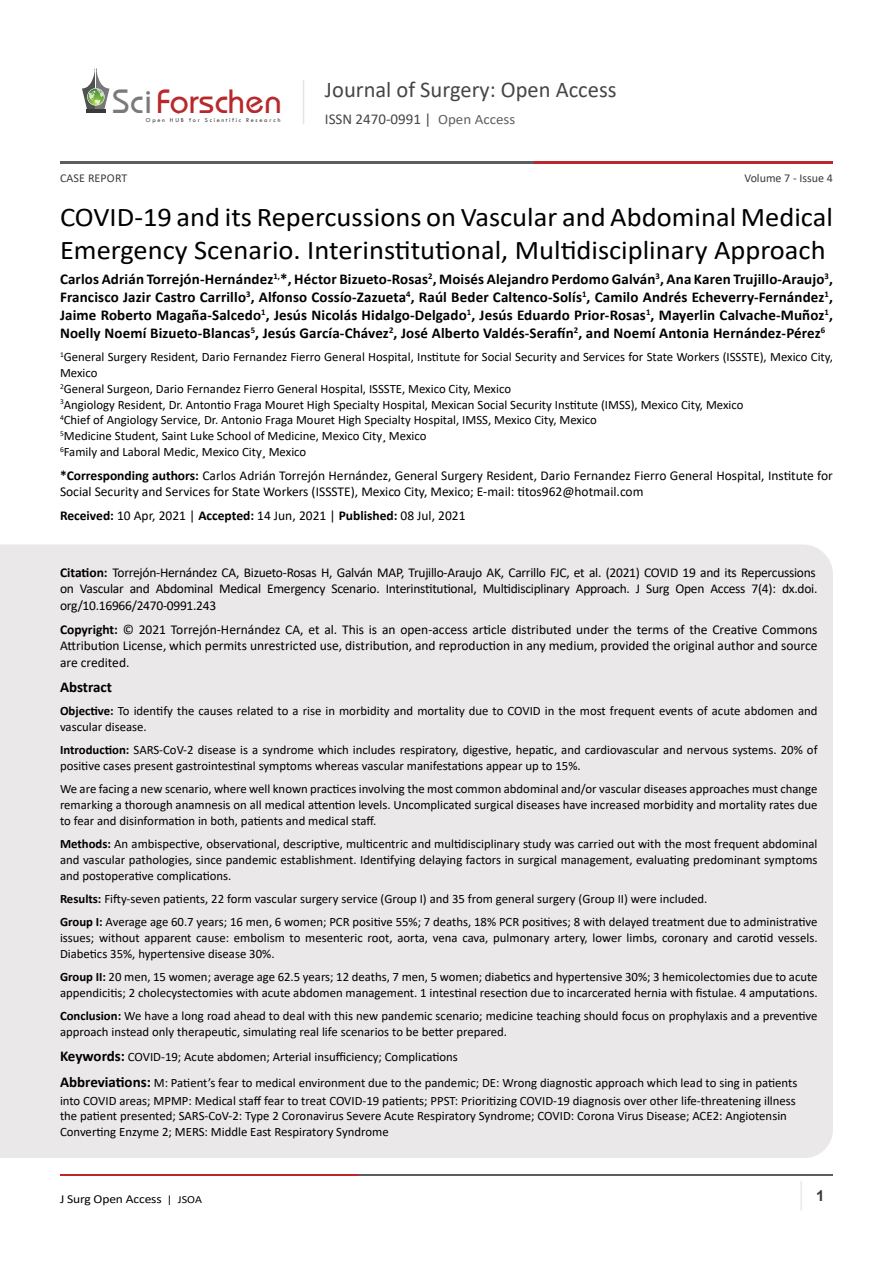
<style>
.page{position:relative;width:893px;height:1263px;background:#fff}
.page>*{position:absolute;margin:0;border:0;box-sizing:border-box;transform-origin:0 0}
.t1{font:35.1px "Opal";color:#b8292c}
.t2{font:27px/33px "Calibri";color:#000;scale:1.05 1}
.t3{font:22.5px "Calibri";color:#474646}
.t4{font:700 15px/18px "Calibri";letter-spacing:.01em;color:#000;text-align:justify}
.t5{font:15px "Calibri";color:#474646}
.t6{font:700 15px "Arial";color:#3c3a3b}
.t7{font:13.5px/16.5px "Calibri";color:#000;text-align:justify}
.t8{font:12.75px/15.8px "Calibri";color:#000}
.t9{font:12.15px "Calibri";letter-spacing:-.01em;color:#000;scale:1.11 1}
.t10{font:12px "Calibri";color:#3c3a3b}
.t11{font:6.15px "Tw Cen";letter-spacing:.28em;color:#3a3a3a}
.s1{color:#7a7a7b}
.s2{font-size:14.25px;color:#605f5f}
.s3{font-weight:700}
.s4{font-weight:700;font-size:15px}
.s5{font-size:10.8px}
</style>
<div class="page">
<hr style="left:86px;top:109px;width:19px;height:4px;background:#3a3a3a">
<svg style="left:82px;top:68px;width:27px;height:41px"></svg>
<hr style="left:303px;top:80px;width:1px;height:44px;background:#e4e5e9">
<hr style="left:800px;top:1181px;width:2px;height:29px;background:#eae8e8">
<hr style="left:60px;top:1174px;width:300px;height:2px;background:#b9282c">
<hr style="left:359px;top:1174px;width:474px;height:2px;background:#5d5e60">
<div style="left:0;top:544px;width:833px;height:614px;background:#eae8e8"></div>
<hr style="left:533px;top:162px;width:300px;height:2px;background:#b9282c">
<hr style="left:60px;top:162px;width:474px;height:2px;background:#5d5e60">
<h1 class="t1" style="left:113px;top:80px;width:171px"><span class="s1">Sci</span>Forschen</h1>
<p class="t11" style="left:146px;top:116px;width:136px">Open HUB for Scientific Research</p>
<h3 class="t3" style="left:325px;top:74px;width:293px">Journal of Surgery: Open Access</h3>
<p class="t5" style="left:325px;top:109px;width:192px">ISSN 2470-0991 | <span class="s2">Open Access</span></p>
<p class="t10" style="left:744px;top:170px;width:90px">Volume 7 - Issue 4</p>
<p class="t10" style="left:60px;top:170px;width:69px">CASE REPORT</p>
<p class="t2" style="left:60px;top:199px;width:738px">COVID-19 and its Repercussions on Vascular and Abdominal Medical<br>Emergency Scenario. Interinstitutional, Multidisciplinary Approach</p>
<p class="t4" style="left:60px;top:270px;width:774px">Carlos Adrián Torrejón-Hernández<sup>1,</sup>*, Héctor Bizueto-Rosas<sup>2</sup>, Moisés Alejandro Perdomo Galván<sup>3</sup>, Ana Karen Trujillo-Araujo<sup>3</sup>, Francisco Jazir Castro Carrillo<sup>3</sup>, Alfonso Cossío-Zazueta<sup>4</sup>, Raúl Beder Caltenco-Solís<sup>1</sup>, Camilo Andrés Echeverry-Fernández<sup>1</sup>, Jaime Roberto Magaña-Salcedo<sup>1</sup>, Jesús Nicolás Hidalgo-Delgado<sup>1</sup>, Jesús Eduardo Prior-Rosas<sup>1</sup>, Mayerlin Calvache-Muñoz<sup>1</sup>, Noelly Noemí Bizueto-Blancas<sup>5</sup>, Jesús García-Chávez<sup>2</sup>, José Alberto Valdés-Serafín<sup>2</sup>, and Noemí Antonia Hernández-Pérez<sup>6</sup></p>
<p class="t8" style="left:60px;top:349px;width:774px"><sup>1</sup>General Surgery Resident, Dario Fernandez Fierro General Hospital, Institute for Social Security and Services for State Workers (ISSSTE), Mexico City,<br>Mexico</p>
<p class="t8" style="left:60px;top:380px;width:453px"><sup>2</sup>General Surgeon, Dario Fernandez Fierro General Hospital, ISSSTE, Mexico City, Mexico</p>
<p class="t8" style="left:60px;top:396px;width:685px"><sup>3</sup>Angiology Resident, Dr. Antontio Fraga Mouret High Specialty Hospital, Mexican Social Security Institute (IMSS), Mexico City, Mexico</p>
<p class="t8" style="left:60px;top:412px;width:538px"><sup>4</sup>Chief of Angiology Service, Dr. Antonio Fraga Mouret High Specialty Hospital, IMSS, Mexico City, Mexico</p>
<p class="t8" style="left:60px;top:428px;width:368px"><sup>5</sup>Medicine Student, Saint Luke School of Medicine, Mexico City¸ Mexico</p>
<p class="t8" style="left:60px;top:443px;width:248px"><sup>6</sup>Family and Laboral Medic, Mexico City¸ Mexico</p>
<p class="t7" style="left:60px;top:467px;width:774px"><span class="s3">*Corresponding authors:</span> Carlos Adrián Torrejón Hernández, General Surgery Resident, Dario Fernandez Fierro General Hospital, Institute for<br>Social Security and Services for State Workers (ISSSTE), Mexico City, Mexico; E-mail: titos962@hotmail.com</p>
<p class="t7" style="left:60px;top:507px;width:407px"><span class="s3">Received:</span> 10 Apr, 2021 | <span class="s3">Accepted:</span> 14 Jun, 2021 | <span class="s3">Published:</span> 08 Jul, 2021</p>
<p class="t7" style="left:60px;top:563px;width:759px"><span class="s3">Citation:</span> Torrejón-Hernández CA, Bizueto-Rosas H, Galván MAP, Trujillo-Araujo AK, Carrillo FJC, et al. (2021) COVID 19 and its Repercussions on Vascular and Abdominal Medical Emergency Scenario. Interinstitutional, Multidisciplinary Approach. J Surg Open Access 7(4): dx.doi. org/10.16966/2470-0991.243</p>
<p class="t7" style="left:60px;top:620px;width:759px"><span class="s3">Copyright:</span> © 2021 Torrejón-Hernández CA, et al. This is an open-access article distributed under the terms of the Creative Commons Attribution License, which permits unrestricted use, distribution, and reproduction in any medium, provided the original author and source are credited.</p>
<p class="t4" style="left:60px;top:678px;width:53px">Abstract</p>
<p class="t8" style="left:60px;top:703px;width:759px"><span class="s3">Objective:</span> To identify the causes related to a rise in morbidity and mortality due to COVID in the most frequent events of acute abdomen and vascular disease.</p>
<p class="t8" style="left:60px;top:742px;width:759px"><span class="s3">Introduction:</span> SARS-CoV-2 disease is a syndrome which includes respiratory, digestive, hepatic, and cardiovascular and nervous systems. 20% of positive cases present gastrointestinal symptoms whereas vascular manifestations appear up to 15%.</p>
<p class="t8" style="left:60px;top:781px;width:759px;text-align:justify">We are facing a new scenario, where well known practices involving the most common abdominal and/or vascular diseases approaches must change remarking a thorough anamnesis on all medical attention levels. Uncomplicated surgical diseases have increased morbidity and mortality rates due to fear and disinformation in both, patients and medical staff.</p>
<p class="t8" style="left:60px;top:836px;width:759px;text-align:justify"><span class="s3">Methods:</span> An ambispective, observational, descriptive, multicentric and multidisciplinary study was carried out with the most frequent abdominal and vascular pathologies, since pandemic establishment. Identifying delaying factors in surgical management, evaluating predominant symptoms and postoperative complications.</p>
<p class="t8" style="left:60px;top:890px;width:649px"><span class="s3">Results:</span> Fifty-seven patients, 22 form vascular surgery service (Group I) and 35 from general surgery (Group II) were included.</p>
<p class="t8" style="left:60px;top:914px;width:759px;text-align:justify"><span class="s3">Group I:</span> Average age 60.7 years; 16 men, 6 women; PCR positive 55%; 7 deaths, 18% PCR positives; 8 with delayed treatment due to administrative issues; without apparent cause: embolism to mesenteric root, aorta, vena cava, pulmonary artery, lower limbs, coronary and carotid vessels.<br>Diabetics 35%, hypertensive disease 30%.</p>
<p class="t8" style="left:60px;top:968px;width:759px"><span class="s3">Group II:</span> 20 men, 15 women; average age 62.5 years; 12 deaths, 7 men, 5 women; diabetics and hypertensive 30%; 3 hemicolectomies due to acute appendicitis; 2 cholecystectomies with acute abdomen management. 1 intestinal resection due to incarcerated hernia with fistulae. 4 amputations.</p>
<p class="t8" style="left:60px;top:1007px;width:759px"><span class="s3">Conclusion:</span> We have a long road ahead to deal with this new pandemic scenario; medicine teaching should focus on prophylaxis and a preventive approach instead only therapeutic, simulating real life scenarios to be better prepared.</p>
<p class="t8" style="left:60px;top:1049px;width:399px"><span class="s4">Keywords:</span> COVID-19; Acute abdomen; Arterial insufficiency; Complications</p>
<p class="t8" style="left:60px;top:1073px;width:739px;line-height:18px"><span class="s4">Abbreviations:</span> M: Patient’s fear to medical environment due to the pandemic; DE: Wrong diagnostic approach which lead to sing in patients into COVID areas; MPMP: Medical staff fear to treat COVID-19 patients; PPST: Prioritizing COVID-19 diagnosis over other life-threatening illness</p>
<p class="t8" style="left:60px;top:1108px;width:728px">the patient presented; SARS-CoV-2: Type 2 Coronavirus Severe Acute Respiratory Syndrome; COVID: Corona Virus Disease; ACE2: Angiotensin<br>Converting Enzyme 2; MERS: Middle East Respiratory Syndrome</p>
<p class="t9" style="left:60px;top:1190px;width:129px">J Surg Open Access <span class="s5">| JSOA</span></p>
<p class="t6" style="left:816px;top:1185px;width:10px">1</p>
</div>
